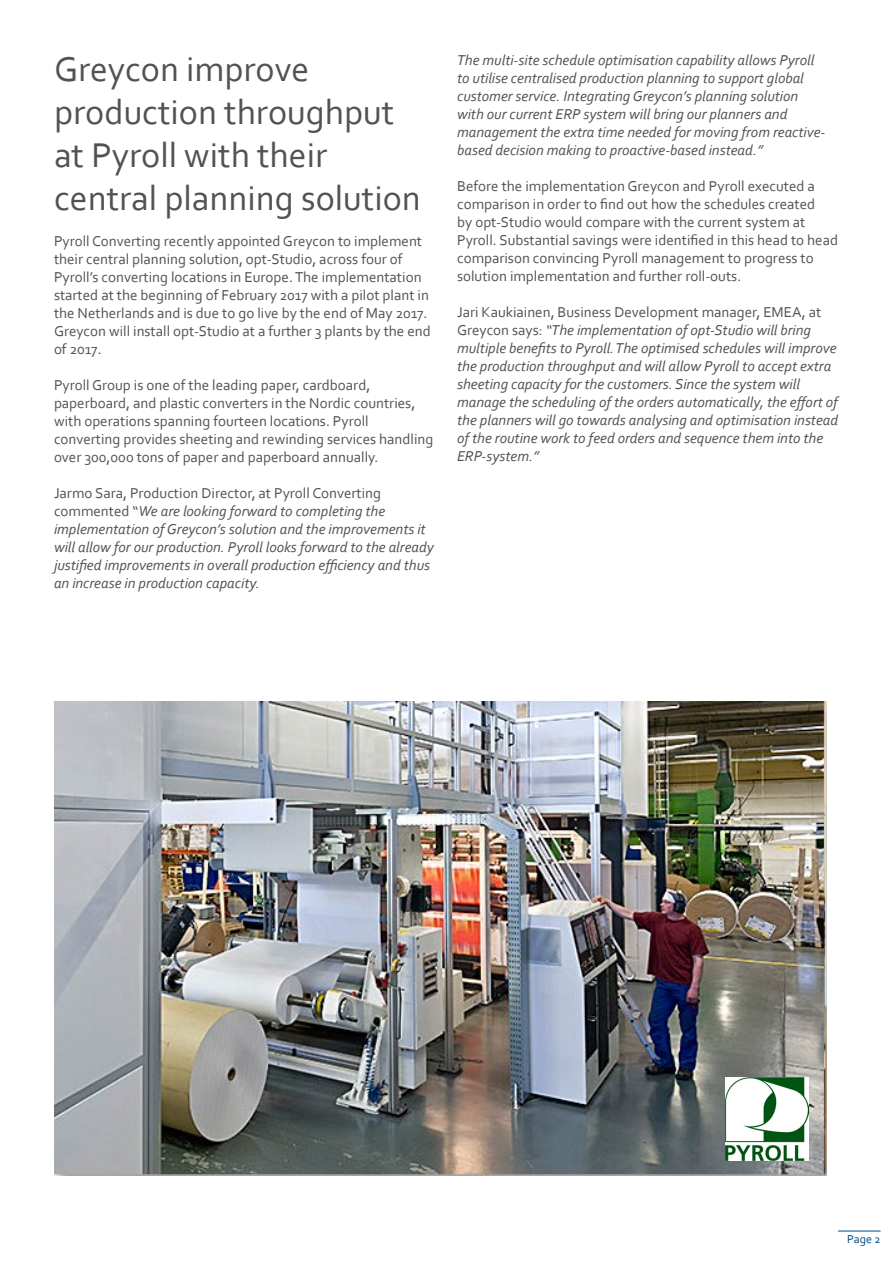
<style>
.page{position:relative;width:893px;height:1263px;background:#fff}
.page>*{position:absolute;margin:0;border:0;box-sizing:border-box;transform-origin:0 0}
.t1{font:36px/43.2px "Corbel";color:#525251}
.t2{font:italic 15px/18px "Corbel";color:#525251}
.t3{font:15px/18px "Corbel";color:#525251}
.t4{font:12px "Corbel";color:#004a84}
.s1{font-style:normal}
</style>
<div class="page">
<hr style="left:838px;top:1231px;width:43px;height:1px;background:#004a84">
<img style="left:54px;top:702px;width:772px;height:473px">
<img style="left:725px;top:1078px;width:83px;height:83px">
<h1 class="t1" style="left:54px;top:46px;width:368px">Greycon improve production throughput at Pyroll with their central planning solution</h1>
<p class="t3" style="left:54px;top:232px;width:378px">Pyroll Converting recently appointed Greycon to implement their central planning solution, opt-Studio, across four of Pyroll’s converting locations in Europe. The implementation started at the beginning of February 2017 with a pilot plant in the Netherlands and is due to go live by the end of May 2017.<br>Greycon will install opt-Studio at a further 3 plants by the end of 2017.</p>
<p class="t3" style="left:54px;top:376px;width:381px">Pyroll Group is one of the leading paper, cardboard, paperboard, and plastic converters in the Nordic countries, with operations spanning fourteen locations. Pyroll converting provides sheeting and rewinding services handling over 300,000 tons of paper and paperboard annually.</p>
<p class="t2" style="left:54px;top:484px;width:381px"><span class="s1">Jarmo Sara, Production Director, at Pyroll Converting commented “</span>We are looking forward to completing the implementation of Greycon’s solution and the improvements it will allow for our production. Pyroll looks forward to the already justified improvements in overall production efficiency and thus an increase in production capacity.</p>
<p class="t2" style="left:457px;top:51px;width:370px">The multi-site schedule optimisation capability allows Pyroll to utilise centralised production planning to support global customer service. Integrating Greycon’s planning solution with our current ERP system will bring our planners and management the extra time needed for moving from reactive&shy;based decision making to proactive-based instead.”</p>
<p class="t3" style="left:457px;top:177px;width:382px">Before the implementation Greycon and Pyroll executed a comparison in order to find out how the schedules created<br>by opt-Studio would compare with the current system at Pyroll. Substantial savings were identified in this head to head comparison convincing Pyroll management to progress to solution implementation and further roll-outs.</p>
<p class="t2" style="left:457px;top:303px;width:383px"><span class="s1">Jari Kaukiainen, Business Development manager, EMEA, at Greycon says:</span> “The implementation of opt-Studio will bring multiple benefits to Pyroll. The optimised schedules will improve the production throughput and will allow Pyroll to accept extra sheeting capacity for the customers. Since the system will manage the scheduling of the orders automatically, the effort of the planners will go towards analysing and optimisation instead of the routine work to feed orders and sequence them into the ERP-system.”</p>
<p class="t4" style="left:847px;top:1232px;width:35px">Page 2</p>
</div>
